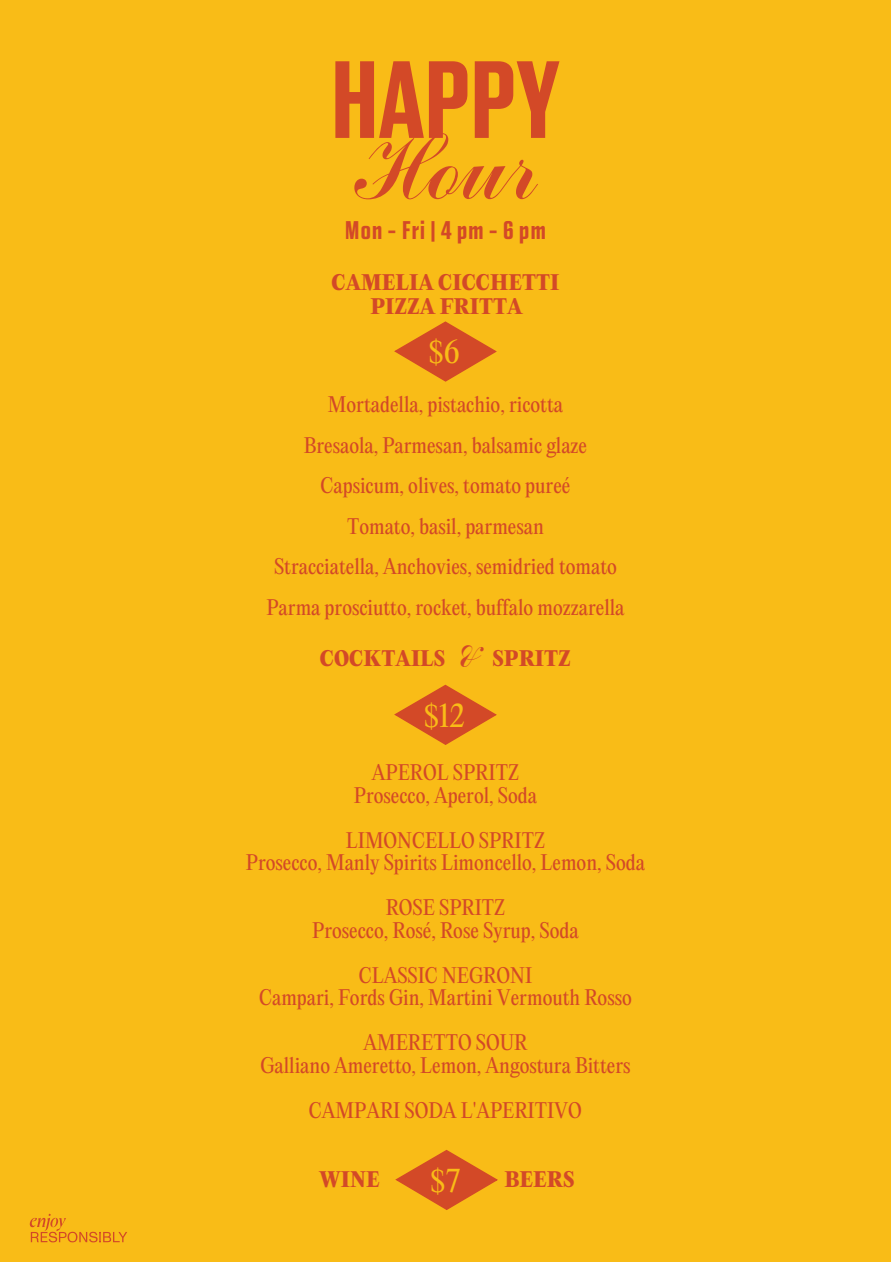
<style>
.page{position:relative;width:891px;height:1262px;background:#fff}
.page>*{position:absolute;margin:0;border:0;box-sizing:border-box;transform-origin:0 0}
.t1{font:500 112.6px "Monte Stella Trial";color:#d34927}
.t2{font:93.2px "Commercial Scr D";color:#d34927}
.t3{font:37.8px "Commercial Scr D";color:#d34927}
.t4{font:29px "PP Editorial New";color:#f9bc17}
.t5{font:500 26px "Monte Stella Trial";letter-spacing:.05em;color:#d34927}
.t6{font:19.8px "PP Editorial New";color:#d34927}
.t7{font:800 19.8px "PP Editorial New";color:#d34927}
</style>
<div class="page">
<div style="left:0;top:0;width:891px;height:1261px;background:#f9bc17"></div>
<svg style="left:394px;top:321px;width:103px;height:61px"></svg>
<svg style="left:394px;top:684px;width:103px;height:61px"></svg>
<svg style="left:395px;top:1150px;width:103px;height:60px"></svg>
<svg style="left:30px;top:1213px;width:97px;height:29px"></svg>
<h6 class="t1" style="left:331px;top:30px;width:231px">HAPPY</h6>
<h1 class="t2" style="left:354px;top:135px;width:185px">Hour</h1>
<h2 class="t5" style="left:345px;top:214px;width:202px">Mon-Fri|4pm-6pm</h2>
<p class="t7" style="left:332px;top:273px;width:229px">CAMELIA CICCHETTI</p>
<h3 class="t7" style="left:370px;top:297px;width:154px">PIZZA FRITTA</h3>
<h4 class="t4" style="left:428px;top:338px;width:33px">$6</h4>
<h5 class="t6" style="left:328px;top:395px;width:237px">Mortadella, pistachio, ricotta</h5>
<h3 class="t6" style="left:304px;top:435px;width:285px">Bresaola, Parmesan, balsamic glaze</h3>
<p class="t6" style="left:320px;top:476px;width:251px">Capsicum, olives, tomato pureé</p>
<p class="t6" style="left:347px;top:516px;width:198px">Tomato, basil, parmesan</p>
<p class="t6" style="left:274px;top:557px;width:344px">Stracciatella, Anchovies, semidried tomato</p>
<p class="t6" style="left:267px;top:597px;width:359px">Parma prosciutto, rocket, buffalo mozzarella</p>
<p class="t7" style="left:320px;top:648px;width:127px">COCKTAILS</p>
<p class="t3" style="left:455px;top:641px;width:28px">&amp;</p>
<p class="t7" style="left:493px;top:648px;width:80px">SPRITZ</p>
<h5 class="t4" style="left:424px;top:701px;width:42px">$12</h5>
<p class="t6" style="left:372px;top:763px;width:149px">APEROL SPRITZ</p>
<h5 class="t6" style="left:354px;top:785px;width:185px">Prosecco, Aperol, Soda</h5>
<h3 class="t6" style="left:346px;top:830px;width:201px">LIMONCELLO SPRITZ</h3>
<p class="t6" style="left:246px;top:853px;width:401px">Prosecco, Manly Spirits Limoncello, Lemon, Soda</p>
<p class="t6" style="left:386px;top:898px;width:121px">ROSE SPRITZ</p>
<p class="t6" style="left:312px;top:920px;width:268px">Prosecco, Rosé, Rose Syrup, Soda</p>
<p class="t6" style="left:359px;top:965px;width:175px">CLASSIC NEGRONI</p>
<p class="t6" style="left:259px;top:988px;width:374px">Campari, Fords Gin, Martini Vermouth Rosso</p>
<p class="t6" style="left:363px;top:1033px;width:166px">AMERETTO SOUR</p>
<p class="t6" style="left:260px;top:1055px;width:372px">Galliano Ameretto, Lemon, Angostura Bitters</p>
<p class="t6" style="left:309px;top:1100px;width:275px">CAMPARI SODA L'APERITIVO</p>
<p class="t7" style="left:319px;top:1169px;width:63px">WINE</p>
<p class="t4" style="left:430px;top:1166px;width:32px">$7</p>
<p class="t7" style="left:505px;top:1169px;width:71px">BEERS</p>
</div>
